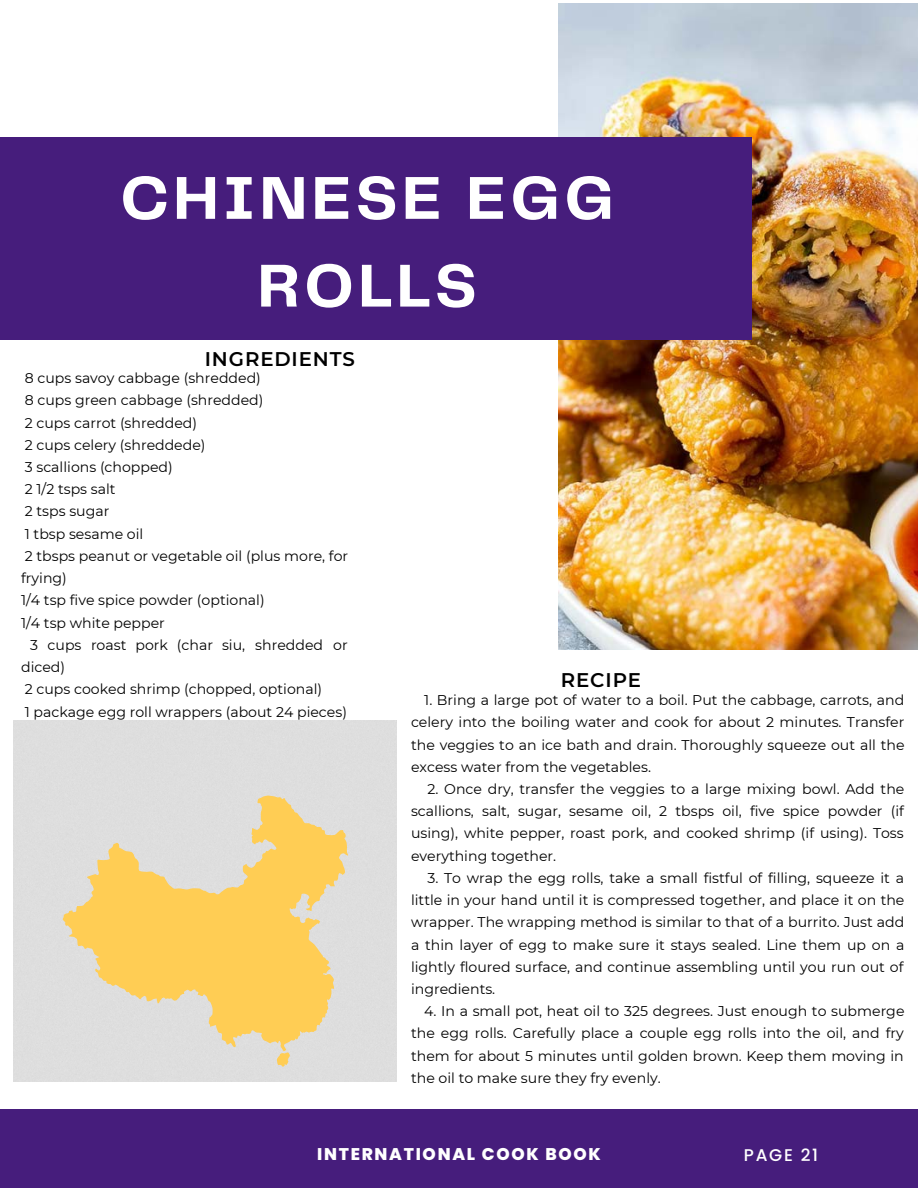
<style>
.page{position:relative;width:918px;height:1188px;background:#fff}
.page>*{position:absolute;margin:0;border:0;box-sizing:border-box;transform-origin:0 0}
.t1{font:700 62.85px/87.8px "Telegraf";letter-spacing:.07em;color:#fff;text-align:center}
.t2{font:600 19.8px "Montserrat";letter-spacing:.045em;color:#000}
.t3{font:800 16.95px "Poppins";letter-spacing:.1em;color:#fff}
.t4{font:500 16.95px "Poppins";letter-spacing:.1em;color:#fff}
.t5{font:14.1px/22.2px "Montserrat";color:#000;text-align:justify}
</style>
<div class="page">
<img style="left:559px;top:3px;width:359px;height:646px">
<div style="left:0;top:137px;width:752px;height:203px;background:#461d7c"></div>
<div style="left:0;top:1109px;width:918px;height:79px;background:#461d7c"></div>
<svg style="left:63px;top:796px;width:285px;height:255px;background:#eed59a"></svg>
<svg style="left:277px;top:1052px;width:13px;height:15px"></svg>
<div style="left:115px;top:904px;width:63px;height:53px;background:#ffcd54"></div>
<h1 class="t1" style="left:120px;top:157px;width:495px">CHINESE EGG<br>ROLLS</h1>
<h2 class="t2" style="left:205px;top:347px;width:152px">INGREDIENTS</h2>
<p class="t5" style="left:21px;top:367px;width:329px;text-align:left">8 cups savoy cabbage (shredded)<br>8 cups green cabbage (shredded)<br>2 cups carrot (shredded)<br>2 cups celery (shreddede)<br>3 scallions (chopped)<br>2 1/2 tsps salt<br>2 tsps sugar<br>1 tbsp sesame oil<br>2 tbsps peanut or vegetable oil (plus more, for frying)<br>1/4 tsp five spice powder (optional)<br>1/4 tsp white pepper</p>
<p class="t5" style="left:21px;top:634px;width:328px;text-align:left;text-indent:9px">3 cups roast pork (char siu, shredded or diced)<br>2 cups cooked shrimp (chopped, optional)<br>1 package egg roll wrappers (about 24 pieces)</p>
<h2 class="t2" style="left:561px;top:667px;width:82px">RECIPE</h2>
<p class="t5" style="left:411px;top:689px;width:495px;text-indent:13px">1. Bring a large pot of water to a boil. Put the cabbage, carrots, and celery into the boiling water and cook for about 2 minutes. Transfer the veggies to an ice bath and drain. Thoroughly squeeze out all the excess water from the vegetables.</p>
<p class="t5" style="left:411px;top:778px;width:495px;text-indent:16px">2. Once dry, transfer the veggies to a large mixing bowl. Add the scallions, salt, sugar, sesame oil, 2 tbsps oil, five spice powder (if using), white pepper, roast pork, and cooked shrimp (if using). Toss everything together.</p>
<p class="t5" style="left:411px;top:867px;width:495px;text-indent:16px">3. To wrap the egg rolls, take a small fistful of filling, squeeze it a little in your hand until it is compressed together, and place it on the wrapper. The wrapping method is similar to that of a burrito. Just add a thin layer of egg to make sure it stays sealed. Line them up on a lightly floured surface, and continue assembling until you run out of ingredients.</p>
<p class="t5" style="left:411px;top:1000px;width:495px;text-indent:13px">4. In a small pot, heat oil to 325 degrees. Just enough to submerge the egg rolls. Carefully place a couple egg rolls into the oil, and fry them for about 5 minutes until golden brown. Keep them moving in the oil to make sure they fry evenly.</p>
<p class="t3" style="left:317px;top:1143px;width:285px">INTERNATIONAL COOK BOOK</p>
<p class="t4" style="left:744px;top:1144px;width:76px">PAGE 21</p>
</div>
